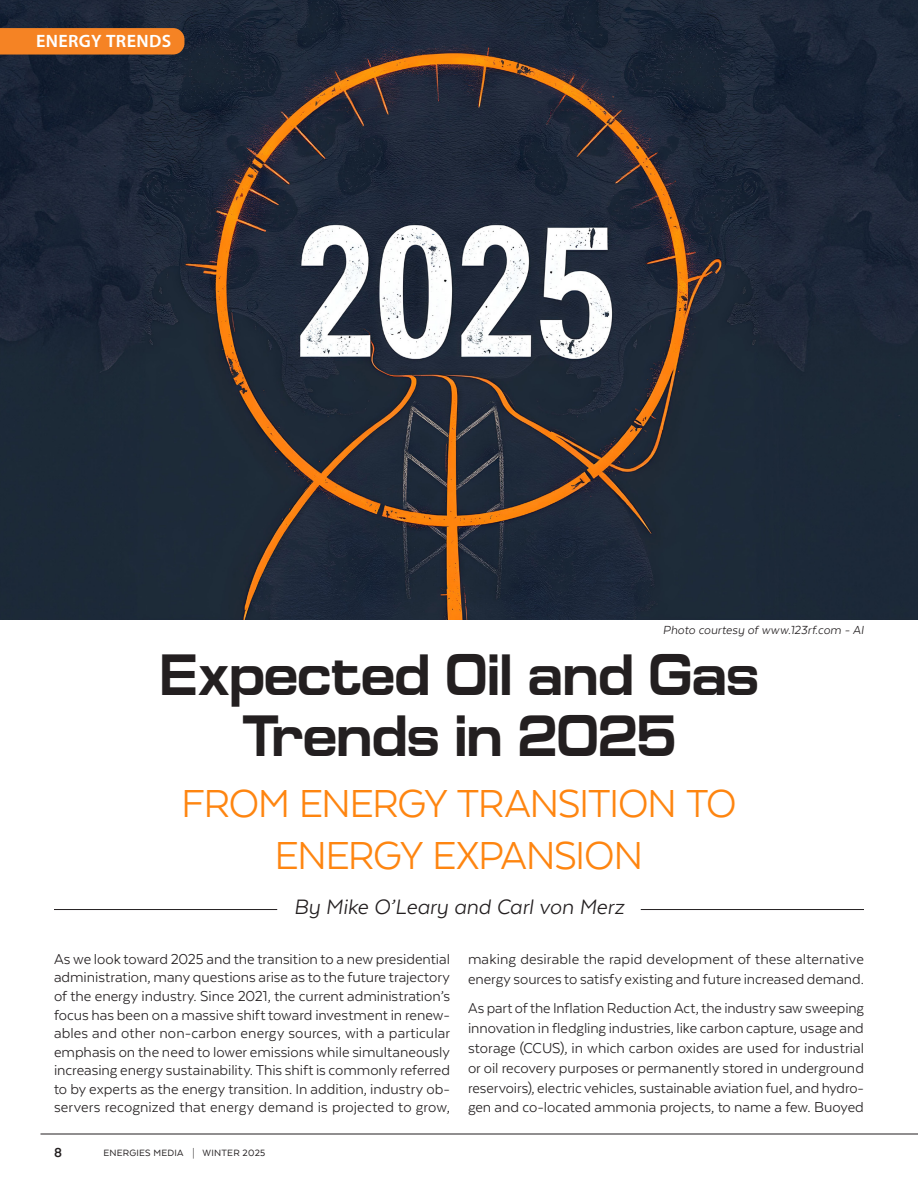
<style>
.page{position:relative;width:918px;height:1188px;background:#fff}
.page>*{position:absolute;margin:0;border:0;box-sizing:border-box;transform-origin:0 0}
.Body_w_space{font:700 58.5px/61.1px "Europe Ext";letter-spacing:-.02em;color:#231f20;text-align:center;scale:.8 1}
.Body_w_space-2{font:45px "Texta";letter-spacing:-.035em;color:#fe8510}
.body_indent{font:italic 24px "Texta";letter-spacing:-.005em;color:#231f20}
.t1{font:700 18px "Myriad Set Pro";letter-spacing:.02em;color:#fff}
.body_indent-2{font:16.5px/18.6px "Texta";color:#231f20;text-align:justify}
.t2{font:700 15px "Texta";color:#231f20}
.body_indent-3{font:italic 13.5px "Texta";letter-spacing:.005em;color:#231f20}
.t3{font:10.5px "Texta";letter-spacing:.02em;color:#231f20}
.s1{font-family:"Myriad Set Pro";font-weight:100}
</style>
<div class="page">
<hr style="left:40px;top:1134px;width:878px;height:1px;background:#231f20">
<img style="left:0;top:0;width:918px;height:619px">
<hr style="left:54px;top:909px;width:223px;height:1px;background:#231f20">
<hr style="left:641px;top:909px;width:223px;height:1px;background:#231f20">
<svg style="left:0;top:28px;width:184px;height:27px;background:#ee8024"></svg>
<p class="t1" style="left:36px;top:27px;width:137px">ENERGY TRENDS</p>
<p class="body_indent-3" style="left:663px;top:623px;width:203px">Photo courtesy of www.123rf.com - AI</p>
<p class="Body_w_space" style="left:159px;top:644px;width:751px">Expected Oil and Gas<br>Trends in 2025</p>
<p class="Body_w_space-2" style="left:181px;top:780px;width:557px">FROM ENERGY TRANSITION TO</p>
<p class="Body_w_space-2" style="left:275px;top:833px;width:370px">ENERGY EXPANSION</p>
<p class="body_indent" style="left:294px;top:895px;width:332px">By Mike O’Leary and Carl von Merz</p>
<p class="body_indent-2" style="left:54px;top:949px;width:398px">As we look toward 2025 and the transition to a new presidential administration, many questions arise as to the future trajectory of the energy industry. Since 2021, the current administration’s focus has been on a massive shift toward investment in renew&shy;ables and other non-carbon energy sources, with a particular emphasis on the need to lower emissions while simultaneously increasing energy sustainability. This shift is commonly referred to by experts as the energy transition. In addition, industry ob&shy;servers recognized that energy demand is projected to grow,</p>
<p class="body_indent-2" style="left:468px;top:949px;width:398px;line-height:19.8px">making desirable the rapid development of these alternative energy sources to satisfy existing and future increased demand.</p>
<p class="body_indent-2" style="left:468px;top:998px;width:398px;line-height:19.8px">As part of the Inflation Reduction Act, the industry saw sweeping innovation in fledgling industries, like carbon capture, usage and storage (CCUS), in which carbon oxides are used for industrial or oil recovery purposes or permanently stored in underground reservoirs), electric vehicles, sustainable aviation fuel, and hydro&shy;gen and co-located ammonia projects, to name a few. Buoyed</p>
<p class="t2" style="left:54px;top:1145px;width:9px">8</p>
<p class="t3" style="left:103px;top:1148px;width:163px">ENERGIES MEDIA <span class="s1">|</span> WINTER 2025</p>
</div>
